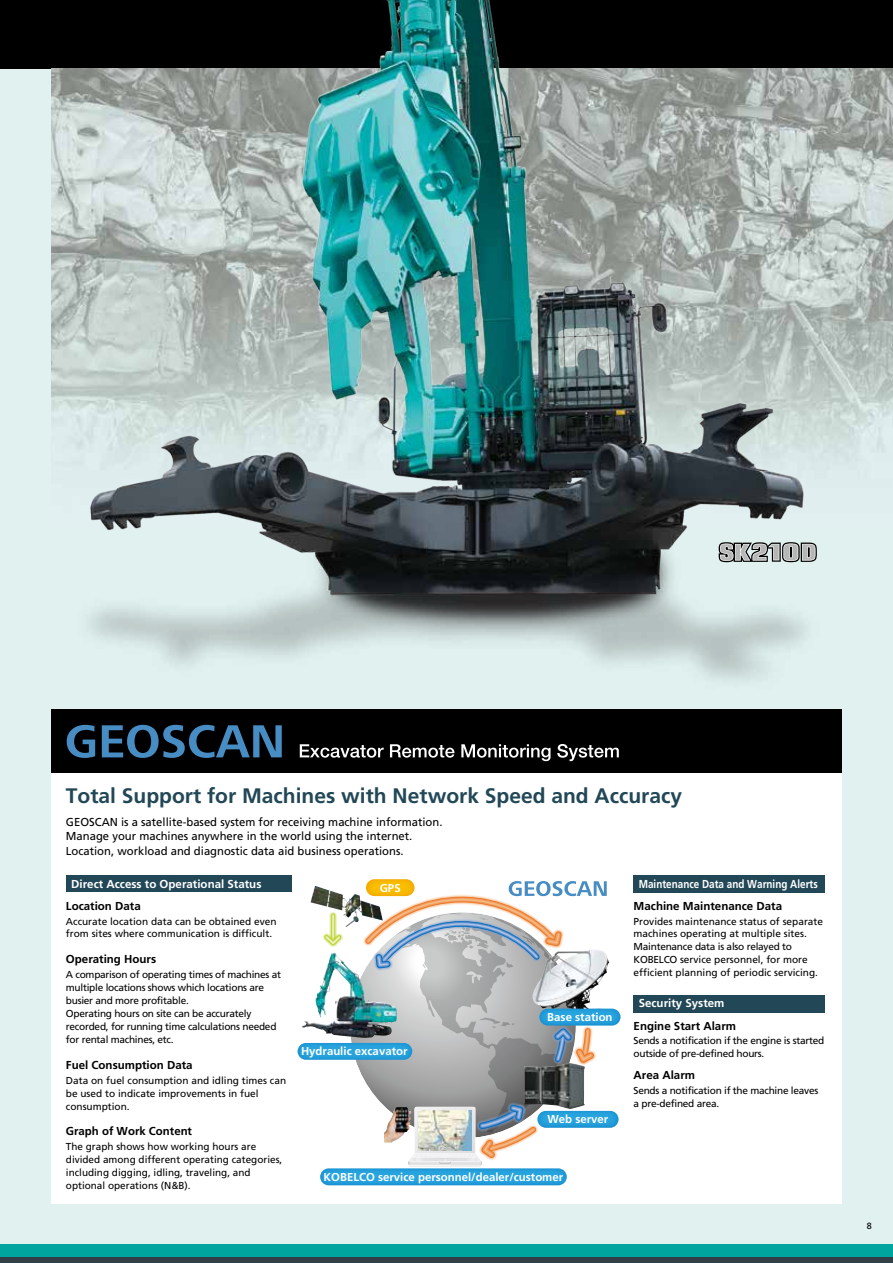
<style>
.page{position:relative;width:893px;height:1263px;background:#fff}
.page>*{position:absolute;margin:0;border:0;box-sizing:border-box;transform-origin:0 0}
.t1{font:700 21px "Frutiger";color:#224756}
.t2{font:11.55px/14.4px "Frutiger";color:#000}
.t3{font:700 11.55px "Frutiger";color:#000}
.t4{font:700 11.55px "Frutiger";color:#fff}
.t5{font:700 11.55px "Frutiger";color:#fff;scale:.86 1}
.t6{font:700 11.4px "Frutiger";color:#fff}
.t7{font:10.05px/12.9px "Frutiger";color:#000}
.t8{font:10.05px/12.9px "Frutiger";letter-spacing:-.025em;color:#000}
.t9{font:9px "Frutiger";color:#000}
</style>
<div class="page">
<div style="left:0;top:69px;width:893px;height:1175px;background:#e0f1ef"></div>
<div style="left:51px;top:772px;width:791px;height:431px;background:#fff"></div>
<div style="left:0;top:1256px;width:893px;height:7px;background:#333e48"></div>
<div style="left:0;top:1244px;width:893px;height:12px;background:#00a5a0"></div>
<img style="left:0;top:0;width:893px;height:679px">
<div style="left:51px;top:709px;width:791px;height:63px;background:#000"></div>
<div style="left:634px;top:875px;width:191px;height:17px;background:#224756"></div>
<div style="left:634px;top:995px;width:191px;height:17px;background:#224756"></div>
<div style="left:66px;top:875px;width:225px;height:17px;background:#224756"></div>
<svg style="left:350px;top:912px;width:226px;height:226px"></svg>
<svg style="left:368px;top:973px;width:207px;height:163px;background:#aaadad"></svg>
<img style="left:541px;top:1063px;width:44px;height:46px">
<img style="left:532px;top:958px;width:78px;height:59px">
<svg style="left:322px;top:918px;width:21px;height:29px"></svg>
<img style="left:310px;top:889px;width:36px;height:29px">
<svg style="left:548px;top:1025px;width:51px;height:43px"></svg>
<svg style="left:408px;top:1100px;width:133px;height:67px"></svg>
<div style="left:320px;top:1168px;width:247px;height:17px;background:#26a3dd;border-radius:8px"></div>
<div style="left:298px;top:1043px;width:114px;height:17px;background:#26a2dd;border-radius:8px"></div>
<div style="left:539px;top:1009px;width:81px;height:16px;background:#26a3dd;border-radius:8px"></div>
<div style="left:537px;top:1111px;width:81px;height:17px;background:linear-gradient(to right,#2aa3dd,#23a0dc);border-radius:8px"></div>
<div style="left:366px;top:879px;width:48px;height:17px;background:#f5b201;border-radius:8px"></div>
<img style="left:389px;top:1106px;width:15px;height:15px">
<img style="left:315px;top:952px;width:35px;height:66px">
<svg style="left:719px;top:542px;width:98px;height:20px;background:#919494"></svg>
<svg style="left:360px;top:881px;width:247px;height:92px"></svg>
<svg style="left:67px;top:725px;width:28px;height:33px"></svg>
<svg style="left:102px;top:725px;width:180px;height:33px"></svg>
<svg style="left:300px;top:744px;width:84px;height:14px"></svg>
<svg style="left:390px;top:744px;width:65px;height:14px"></svg>
<svg style="left:461px;top:744px;width:89px;height:17px"></svg>
<svg style="left:557px;top:744px;width:62px;height:17px"></svg>
<h1 class="t1" style="left:66px;top:787px;width:618px">Total Support for Machines with Network Speed and Accuracy</h1>
<p class="t2" style="left:66px;top:815px;width:378px">GEOSCAN is a satellite-based system for receiving machine information.<br>Manage your machines anywhere in the world using the internet.<br>Location, workload and diagnostic data aid business operations.</p>
<p class="t4" style="left:71px;top:879px;width:192px">Direct Access to Operational Status</p>
<p class="t3" style="left:66px;top:901px;width:76px">Location Data</p>
<p class="t7" style="left:66px;top:915px;width:212px">Accurate location data can be obtained even from sites where communication is difficult.</p>
<p class="t3" style="left:66px;top:954px;width:92px">Operating Hours</p>
<p class="t8" style="left:66px;top:969px;width:217px">A comparison of operating times of machines at multiple locations shows which locations are busier and more profitable.<br>Operating hours on site can be accurately recorded, for running time calculations needed for rental machines, etc.</p>
<p class="t3" style="left:66px;top:1060px;width:128px">Fuel Consumption Data</p>
<p class="t7" style="left:66px;top:1075px;width:222px">Data on fuel consumption and idling times can be used to indicate improvements in fuel consumption.</p>
<p class="t3" style="left:66px;top:1126px;width:128px">Graph of Work Content</p>
<p class="t7" style="left:66px;top:1141px;width:218px">The graph shows how working hours are divided among different operating categories, including digging, idling, traveling, and optional operations (N&amp;B).</p>
<p class="t6" style="left:380px;top:883px;width:22px">GPS</p>
<p class="t6" style="left:301px;top:1046px;width:108px">Hydraulic excavator</p>
<p class="t6" style="left:547px;top:1012px;width:67px">Base station</p>
<p class="t6" style="left:547px;top:1114px;width:62px">Web server</p>
<p class="t6" style="left:324px;top:1172px;width:241px">KOBELCO service personnel/dealer/customer</p>
<p class="t5" style="left:639px;top:879px;width:210px">Maintenance Data and Warning Alerts</p>
<p class="t3" style="left:634px;top:901px;width:150px">Machine Maintenance Data</p>
<p class="t7" style="left:634px;top:915px;width:191px">Provides maintenance status of separate machines operating at multiple sites.<br>Maintenance data is also relayed to KOBELCO service personnel, for more efficient planning of periodic servicing.</p>
<p class="t4" style="left:639px;top:998px;width:87px">Security System</p>
<p class="t3" style="left:634px;top:1021px;width:104px">Engine Start Alarm</p>
<p class="t8" style="left:634px;top:1035px;width:192px">Sends a notification if the engine is started outside of pre-defined hours.</p>
<p class="t3" style="left:634px;top:1070px;width:63px">Area Alarm</p>
<p class="t8" style="left:634px;top:1084px;width:186px">Sends a notification if the machine leaves a pre-defined area.</p>
<p class="t9" style="left:867px;top:1222px;width:7px">8</p>
</div>
